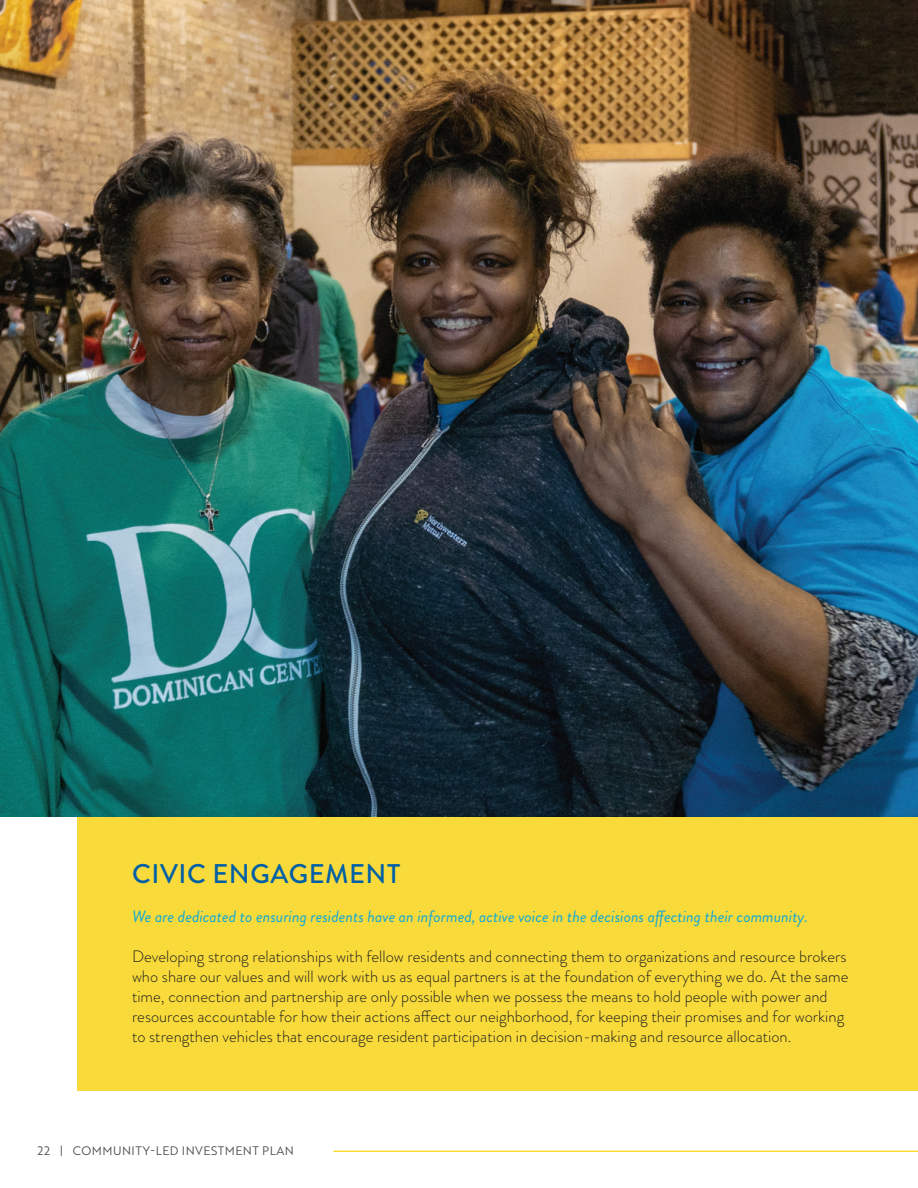
<style>
.page{position:relative;width:918px;height:1188px;background:#fff}
.page>*{position:absolute;margin:0;border:0;box-sizing:border-box;transform-origin:0 0}
.t1{font:500 27px "Brandon Grotesque";letter-spacing:.02em;color:#0160a5}
.t2{font:300 16.5px/19.8px "Brandon Grotesque";color:#231f20}
.t3{font:italic 16.5px "Brandon Grotesque";color:#11a7d3}
.t4{font:12px "Brother 1816 Book";letter-spacing:.04em;color:#4b4c4d}
</style>
<div class="page">
<hr style="left:333px;top:1150px;width:585px;height:2px;background:#f8db3a">
<div style="left:77px;top:742px;width:841px;height:349px;background:#f8db3a"></div>
<img style="left:0;top:0;width:918px;height:817px">
<p class="t1" style="left:132px;top:855px;width:270px">CIVIC ENGAGEMENT</p>
<p class="t3" style="left:132px;top:905px;width:678px">We are dedicated to ensuring residents have an informed, active voice in the decisions affecting their community.</p>
<p class="t2" style="left:132px;top:947px;width:718px">Developing strong relationships with fellow residents and connecting them to organizations and resource brokers who share our values and will work with us as equal partners is at the foundation of everything we do. At the same time, connection and partnership are only possible when we possess the means to hold people with power and resources accountable for how their actions affect our neighborhood, for keeping their promises and for working to strengthen vehicles that encourage resident participation in decision-making and resource allocation.</p>
<p class="t4" style="left:38px;top:1142px;width:258px">22 | COMMUNITY-LED INVESTMENT PLAN</p>
</div>
